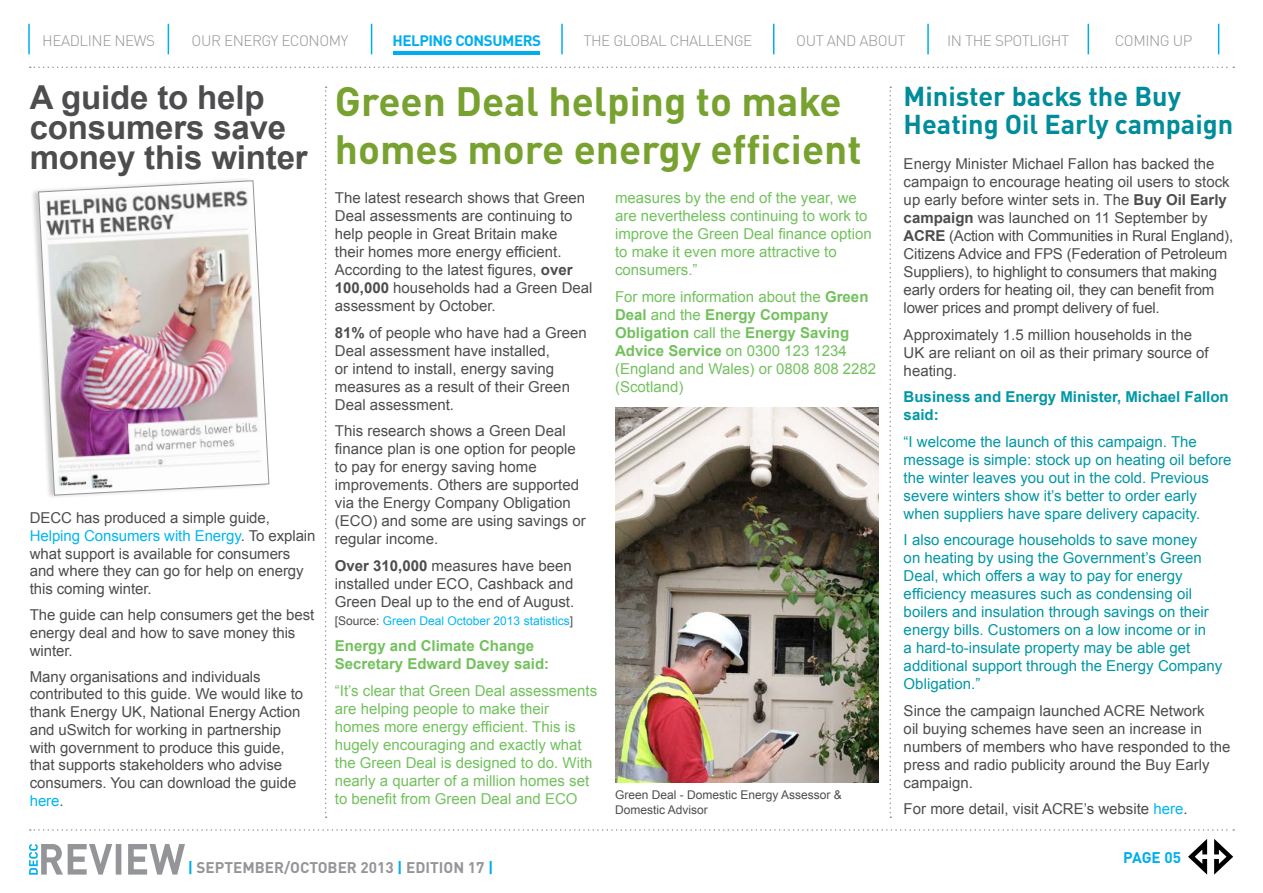
<style>
.page{position:relative;width:1263px;height:893px;background:#fff}
.page>*{position:absolute;margin:0;border:0;box-sizing:border-box;transform-origin:0 0}
.t1{font:700 40.5px/48px "DIN Pro";color:#78a22f}
.main_body_indent{font:700 33px/30px "Arial";letter-spacing:-.005em;color:#4d4d4f}
.t2{font:700 27px/28.5px "DIN Pro";color:#008c99}
.t3{font:700 15.3px "DIN Pro";color:#939598}
.t4{font:700 15.3px "DIN Pro";letter-spacing:-.005em;color:#00aeef}
.main_body_indent-2{font:15px/18px "Arial";color:#4d4d4f}
.main_body_indent-3{font:15px/18px "Arial";color:#0097a5}
.main_body_indent-4{font:15px/18px "Arial";color:#72c15d}
.t5{font:300 15px "DIN Pro";letter-spacing:-.03em;color:#939598}
.main_body_indent-5{font:700 15px/18px "Arial";color:#72c15d}
.main_body_indent-6{font:700 15px/18px "Arial";color:#0097a5}
.t6{font:700 15px "DIN Pro";letter-spacing:-.03em;color:#00aeef}
.main_body_indent-7{font:12px/15px "Arial";color:#4d4d4f}
.main_body_indent-8{font:12px "Arial";color:#00b6f1}
.s1{color:#00b6f1}
.s2{font-weight:700}
.s3{color:#4d4d4f}
.s4{color:#00aeef}
</style>
<div class="page">
<div style="left:30px;top:177px;width:239px;height:322px;background:#000;opacity:.2"></div>
<img style="left:38px;top:180px;width:231px;height:316px">
<img style="left:615px;top:408px;width:263px;height:374px">
<svg style="left:325px;top:87px;width:2px;height:731px"></svg>
<svg style="left:889px;top:87px;width:2px;height:731px"></svg>
<svg style="left:30px;top:67px;width:1204px;height:1px"></svg>
<svg style="left:30px;top:829px;width:1204px;height:2px"></svg>
<hr style="left:28px;top:24px;width:2px;height:30px;background:#00aeef">
<hr style="left:168px;top:24px;width:1px;height:30px;background:#00aeef">
<hr style="left:371px;top:24px;width:1px;height:30px;background:#00aeef">
<hr style="left:561px;top:24px;width:2px;height:30px;background:#00aeef">
<hr style="left:773px;top:24px;width:1px;height:30px;background:#00aeef">
<hr style="left:927px;top:24px;width:2px;height:30px;background:#00aeef">
<hr style="left:1087px;top:24px;width:2px;height:30px;background:#00aeef">
<hr style="left:1218px;top:24px;width:1px;height:30px;background:#00aeef">
<hr style="left:393px;top:51px;width:147px;height:3px;background:#00aeef">
<svg style="left:1214px;top:839px;width:19px;height:36px"></svg>
<svg style="left:1188px;top:839px;width:19px;height:36px"></svg>
<svg style="left:29px;top:844px;width:156px;height:31px"></svg>
<p class="t5" style="left:42px;top:29px;width:114px">HEADLINE NEWS</p>
<p class="t5" style="left:192px;top:29px;width:158px">OUR ENERGY ECONOMY</p>
<p class="t6" style="left:392px;top:28px;width:150px">HELPING CONSUMERS</p>
<p class="t5" style="left:583px;top:29px;width:170px">THE GLOBAL CHALLENGE</p>
<p class="t5" style="left:796px;top:29px;width:111px">OUT AND ABOUT</p>
<p class="t5" style="left:947px;top:29px;width:124px">IN THE SPOTLIGHT</p>
<p class="t5" style="left:1115px;top:29px;width:79px">COMING UP</p>
<p class="main_body_indent" style="left:30px;top:84px;width:279px">A guide to help consumers save money this winter</p>
<p class="main_body_indent-2" style="left:30px;top:509px;width:287px">DECC has produced a simple guide, <span class="s1">Helping Consumers with Energy</span>. To explain what support is available for consumers and where they can go for help on energy this coming winter.</p>
<p class="main_body_indent-2" style="left:30px;top:606px;width:286px">The guide can help consumers get the best energy deal and how to save money this winter.</p>
<p class="main_body_indent-2" style="left:30px;top:668px;width:275px">Many organisations and individuals contributed to this guide. We would like to thank Energy UK, National Energy Action and uSwitch for working in partnership with government to produce this guide, that supports stakeholders who advise consumers. You can download the guide <span class="s1">here</span>.</p>
<p class="t1" style="left:335px;top:73px;width:528px">Green Deal helping to make homes more energy efficient</p>
<p class="t2" style="left:904px;top:78px;width:331px">Minister backs the Buy<br>Heating Oil Early campaign</p>
<p class="main_body_indent-2" style="left:904px;top:155px;width:331px">Energy Minister Michael Fallon has backed the campaign to encourage heating oil users to stock up early before winter sets in. The <span class="s2">Buy Oil Early campaign</span> was launched on 11 September by <span class="s2">ACRE</span> (Action with Communities in Rural England), Citizens Advice and FPS (Federation of Petroleum Suppliers), to highlight to consumers that making early orders for heating oil, they can benefit from lower prices and prompt delivery of fuel.</p>
<p class="main_body_indent-2" style="left:904px;top:326px;width:307px">Approximately 1.5 million households in the<br>UK are reliant on oil as their primary source of heating.</p>
<p class="main_body_indent-6" style="left:904px;top:389px;width:327px">Business and Energy Minister, Michael Fallon said:</p>
<p class="main_body_indent-3" style="left:904px;top:433px;width:329px">“I welcome the launch of this campaign. The message is simple: stock up on heating oil before the winter leaves you out in the cold. Previous severe winters show it’s better to order early when suppliers have spare delivery capacity.</p>
<p class="main_body_indent-3" style="left:904px;top:531px;width:320px">I also encourage households to save money<br>on heating by using the Government’s Green Deal, which offers a way to pay for energy efficiency measures such as condensing oil boilers and insulation through savings on their energy bills. Customers on a low income or in<br>a hard-to-insulate property may be able get additional support through the Energy Company Obligation.”</p>
<p class="main_body_indent-2" style="left:904px;top:702px;width:328px">Since the campaign launched ACRE Network<br>oil buying schemes have seen an increase in numbers of members who have responded to the press and radio publicity around the Buy Early campaign.</p>
<p class="main_body_indent-2" style="left:904px;top:800px;width:285px">For more detail, visit ACRE’s website <span class="s1">here</span>.</p>
<p class="main_body_indent-2" style="left:335px;top:189px;width:259px">The latest research shows that Green Deal assessments are continuing to help people in Great Britain make<br>their homes more energy efficient.<br>According to the latest figures, <span class="s2">over 100,000</span> households had a Green Deal assessment by October.</p>
<p class="main_body_indent-2" style="left:335px;top:324px;width:253px"><span class="s2">81%</span> of people who have had a Green<br>Deal assessment have installed,<br>or intend to install, energy saving measures as a result of their Green<br>Deal assessment.</p>
<p class="main_body_indent-2" style="left:335px;top:422px;width:252px">This research shows a Green Deal finance plan is one option for people to pay for energy saving home improvements. Others are supported via the Energy Company Obligation (ECO) and some are using savings or regular income.</p>
<p class="main_body_indent-2" style="left:335px;top:557px;width:241px"><span class="s2">Over 310,000</span> measures have been installed under ECO, Cashback and<br>Green Deal up to the end of August.</p>
<p class="main_body_indent-8" style="left:335px;top:613px;width:240px"><span class="s3">[Source:</span> Green Deal October 2013 statistics<span class="s3">]</span></p>
<p class="main_body_indent-5" style="left:335px;top:637px;width:216px">Energy and Climate Change<br>Secretary Edward Davey said:</p>
<p class="main_body_indent-4" style="left:335px;top:682px;width:264px">“It’s clear that Green Deal assessments are helping people to make their homes more energy efficient. This is hugely encouraging and exactly what the Green Deal is designed to do. With nearly a quarter of a million homes set to benefit from Green Deal and ECO</p>
<p class="main_body_indent-4" style="left:615px;top:189px;width:258px">measures by the end of the year, we are nevertheless continuing to work to improve the Green Deal finance option to make it even more attractive to consumers.”</p>
<p class="main_body_indent-4" style="left:615px;top:288px;width:263px">For more information about the <span class="s2">Green<br>Deal</span> and the <span class="s2">Energy Company<br>Obligation</span> call the <span class="s2">Energy Saving<br>Advice Service</span> on 0300 123 1234 (England and Wales) or 0808 808 2282 (Scotland)</p>
<p class="main_body_indent-7" style="left:615px;top:787px;width:228px">Green Deal - Domestic Energy Assessor &amp;<br>Domestic Advisor</p>
<p class="t3" style="left:188px;top:855px;width:307px"><span class="s4">|</span> SEPTEMBER/OCTOBER 2013 <span class="s4">|</span> EDITION 17 <span class="s4">|</span></p>
<p class="t4" style="left:1123px;top:844px;width:59px">PAGE 05</p>
</div>
